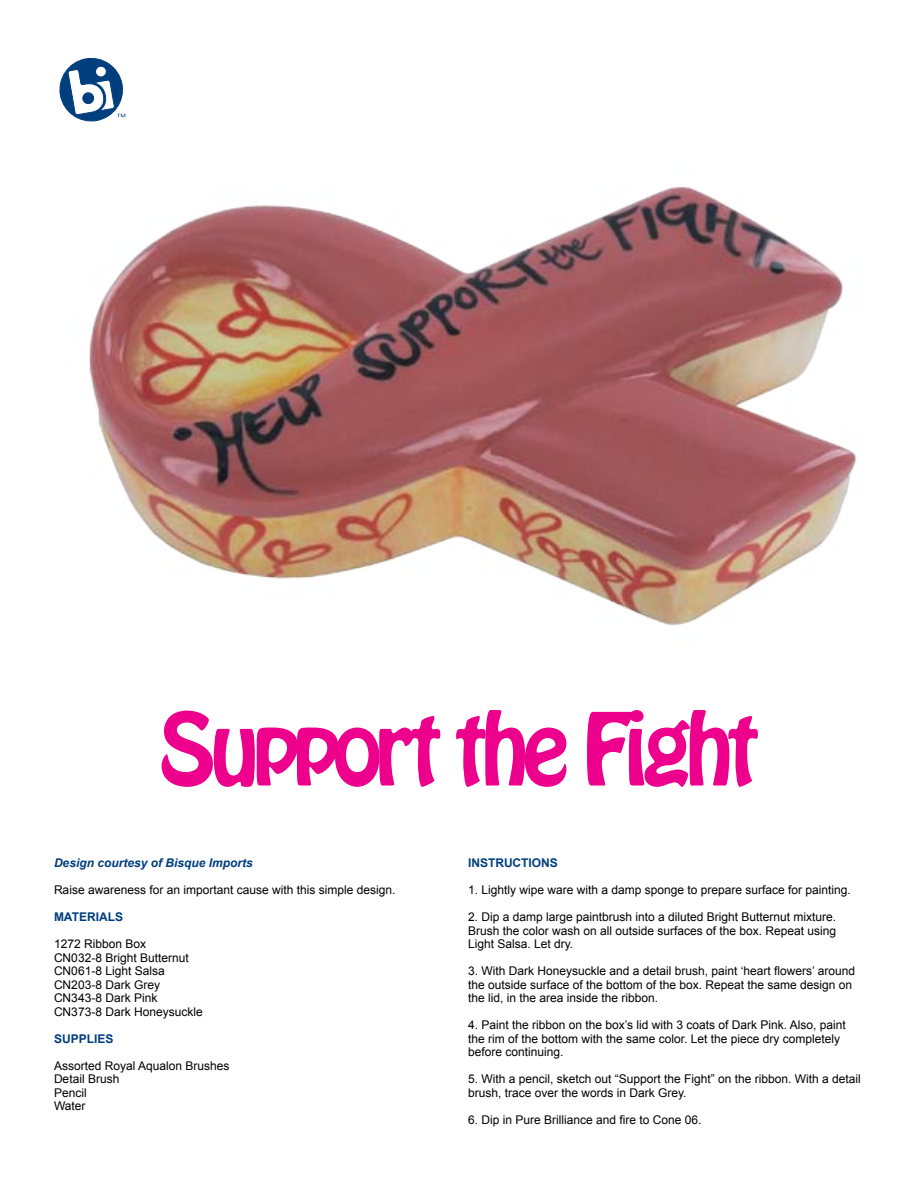
<style>
.page{position:relative;width:918px;height:1188px;background:#fff}
.page>*{position:absolute;margin:0;border:0;box-sizing:border-box;transform-origin:0 0}
.t1{font:88.5px "Hobo Std";letter-spacing:-.07em;color:#ec008c}
.t2{font:12px/13.5px "Arial";color:#000}
.t3{font:italic 700 12px "Arial";color:#003e7e}
.t4{font:700 12px "Arial";color:#003e7e}
</style>
<div class="page">
<img style="left:59px;top:58px;width:798px;height:568px">
<h1 class="t1" style="left:159px;top:688px;width:602px">Support the Fight</h1>
<p class="t3" style="left:54px;top:855px;width:200px">Design courtesy of Bisque Imports</p>
<p class="t2" style="left:54px;top:884px;width:343px">Raise awareness for an important cause with this simple design.</p>
<p class="t4" style="left:54px;top:909px;width:71px">MATERIALS</p>
<p class="t2" style="left:54px;top:938px;width:150px">1272 Ribbon Box<br>CN032-8 Bright Butternut<br>CN061-8 Light Salsa<br>CN203-8 Dark Grey<br>CN343-8 Dark Pink<br>CN373-8 Dark Honeysuckle</p>
<p class="t4" style="left:54px;top:1031px;width:61px">SUPPLIES</p>
<p class="t2" style="left:54px;top:1059px;width:177px">Assorted Royal Aqualon Brushes<br>Detail Brush<br>Pencil<br>Water</p>
<p class="t4" style="left:468px;top:855px;width:91px">INSTRUCTIONS</p>
<p class="t2" style="left:468px;top:884px;width:384px">1. Lightly wipe ware with a damp sponge to prepare surface for painting.</p>
<p class="t2" style="left:468px;top:911px;width:370px;text-align:justify">2. Dip a damp large paintbrush into a diluted Bright Butternut mixture.<br>Brush the color wash on all outside surfaces of the box. Repeat using Light Salsa. Let dry.</p>
<p class="t2" style="left:468px;top:965px;width:389px">3. With Dark Honeysuckle and a detail brush, paint ‘heart flowers’ around the outside surface of the bottom of the box. Repeat the same design on the lid, in the area inside the ribbon.</p>
<p class="t2" style="left:468px;top:1019px;width:379px">4. Paint the ribbon on the box’s lid with 3 coats of Dark Pink. Also, paint the rim of the bottom with the same color. Let the piece dry completely before continuing.</p>
<p class="t2" style="left:468px;top:1073px;width:394px">5. With a pencil, sketch out “Support the Fight” on the ribbon. With a detail brush, trace over the words in Dark Grey.</p>
<p class="t2" style="left:468px;top:1113px;width:235px">6. Dip in Pure Brilliance and fire to Cone 06.</p>
</div>
